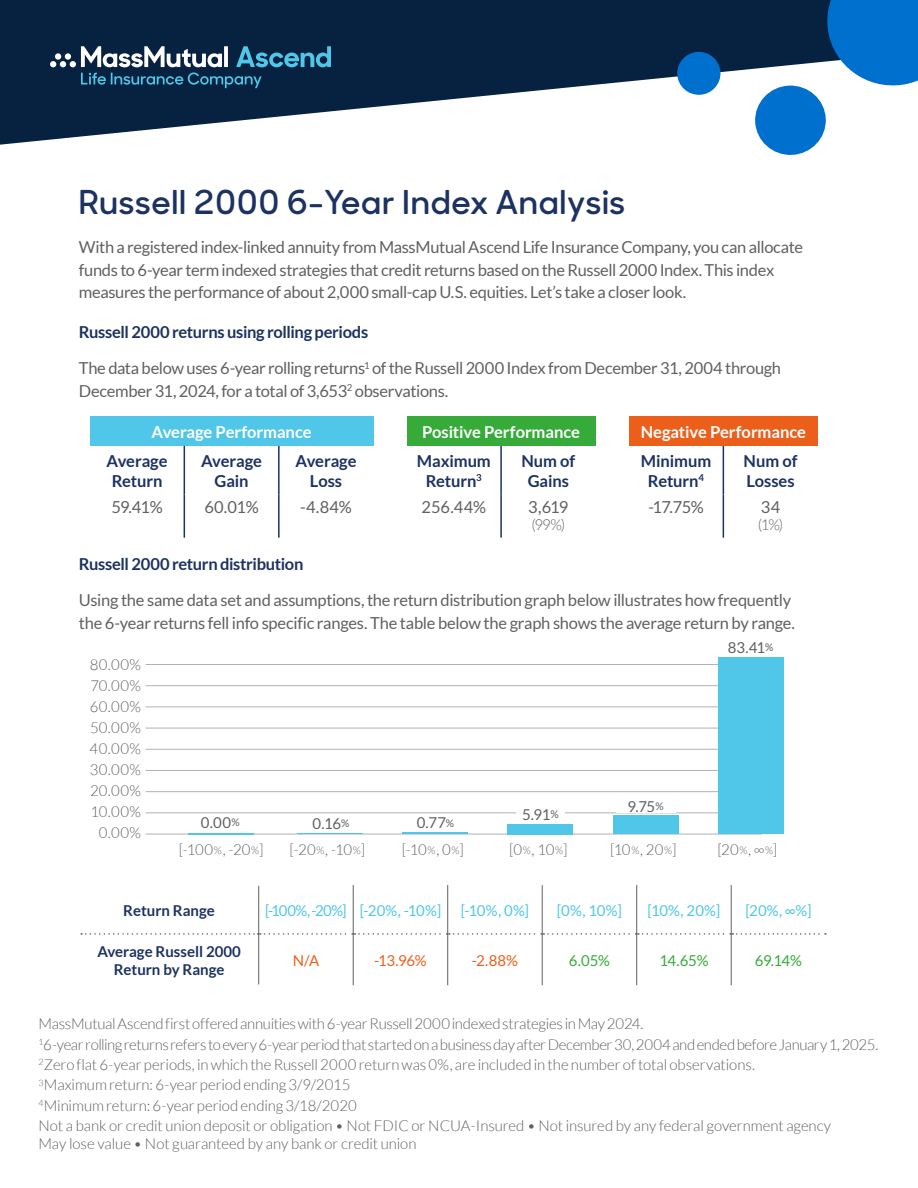
<style>
.page{position:relative;width:918px;height:1188px;background:#fff}
.page>*{position:absolute;margin:0;border:0;box-sizing:border-box;transform-origin:0 0}
.t1{font:600 33px "MM Sharp Sans";letter-spacing:.02em;color:#1c3262}
.t2{font:16.5px/22.5px "Lato";letter-spacing:-.02em;color:#5f6060}
.t3{font:700 16.5px/19.8px "Lato";letter-spacing:-.01em;color:#1c3262;text-align:center}
.t4{font:700 16.5px "Lato";letter-spacing:-.005em;color:#fff}
.t5{font:300 15px/20.5px "Lato";letter-spacing:-.01em;color:#5f6060}
.t6{font:15px "Lato";letter-spacing:-.025em;color:#50c7e8}
.t7{font:300 15px/21px "Lato";letter-spacing:.045em;color:#5f6060;text-align:right}
.t8{font:700 15px/18px "Lato";color:#1c3262;text-align:center}
.t9{font:15px "Lato";letter-spacing:-.015em;color:#5f6060}
.t10{font:15px "Lato";letter-spacing:-.04em;color:#36ab39}
.t11{font:15px "Lato";color:#ec5f1b}
.s1{font-weight:700;color:#1c3262}
.s2{font-size:10.5px}
</style>
<div class="page">
<svg style="left:81px;top:933px;width:745px;height:2px"></svg>
<hr style="left:258px;top:886px;width:1px;height:48px;background:#5f6060">
<hr style="left:353px;top:885px;width:1px;height:49px;background:#5f6060">
<hr style="left:447px;top:885px;width:1px;height:49px;background:#5f6060">
<hr style="left:542px;top:885px;width:1px;height:49px;background:#5f6060">
<hr style="left:636px;top:885px;width:1px;height:49px;background:#5f6060">
<hr style="left:731px;top:885px;width:1px;height:49px;background:#5f6060">
<hr style="left:258px;top:934px;width:1px;height:51px;background:#5f6060">
<hr style="left:353px;top:934px;width:1px;height:51px;background:#5f6060">
<hr style="left:447px;top:934px;width:1px;height:51px;background:#5f6060">
<hr style="left:542px;top:934px;width:1px;height:51px;background:#5f6060">
<hr style="left:636px;top:934px;width:1px;height:51px;background:#5f6060">
<hr style="left:731px;top:934px;width:1px;height:51px;background:#5f6060">
<div style="left:90px;top:417px;width:283px;height:29px;background:#50c7e8"></div>
<hr style="left:184px;top:446px;width:1px;height:48px;background:#1c3262">
<hr style="left:278px;top:446px;width:2px;height:48px;background:#1c3262">
<hr style="left:184px;top:494px;width:1px;height:44px;background:#1c3262">
<hr style="left:278px;top:494px;width:2px;height:44px;background:#1c3262">
<div style="left:407px;top:417px;width:189px;height:29px;background:#36ab39"></div>
<hr style="left:500px;top:446px;width:2px;height:48px;background:#1c3262">
<hr style="left:500px;top:494px;width:2px;height:44px;background:#1c3262">
<div style="left:629px;top:417px;width:189px;height:29px;background:#ec5f1b"></div>
<hr style="left:723px;top:446px;width:1px;height:48px;background:#1c3262">
<hr style="left:723px;top:494px;width:1px;height:44px;background:#1c3262">
<svg style="left:0;top:0;width:677px;height:145px;fill:#072241"></svg>
<svg style="left:677px;top:0;width:241px;height:155px"></svg>
<svg style="left:50px;top:46px;width:281px;height:42px;background:#2f536e"></svg>
<div style="left:65px;top:53px;width:6px;height:7px;background:#fff;border-radius:50%"></div>
<div style="left:55px;top:53px;width:6px;height:7px;background:#fff;border-radius:50%"></div>
<hr style="left:146px;top:813px;width:616px;height:1px;background:#b0b1b1">
<hr style="left:146px;top:770px;width:616px;height:1px;background:#b0b1b1">
<hr style="left:146px;top:749px;width:616px;height:1px;background:#b0b1b1">
<hr style="left:146px;top:834px;width:616px;height:1px;background:#b0b1b1">
<hr style="left:146px;top:791px;width:616px;height:1px;background:#b0b1b1">
<hr style="left:146px;top:707px;width:616px;height:1px;background:#b0b1b1">
<hr style="left:146px;top:685px;width:616px;height:1px;background:#b0b1b1">
<hr style="left:146px;top:664px;width:616px;height:1px;background:#b0b1b1">
<hr style="left:146px;top:728px;width:616px;height:1px;background:#b0b1b1">
<hr style="left:298px;top:833px;width:65px;height:1px;background:#50c7e8">
<hr style="left:189px;top:834px;width:65px;height:1px;background:#50c7e8">
<hr style="left:403px;top:833px;width:65px;height:1px;background:#50c7e8">
<div style="left:508px;top:824px;width:65px;height:10px;background:#50c7e8"></div>
<div style="left:613px;top:815px;width:65px;height:19px;background:#50c7e8"></div>
<div style="left:718px;top:657px;width:65px;height:177px;background:#50c7e8"></div>
<div style="left:516px;top:808px;width:49px;height:12px;background:#fff"></div>
<h1 class="t1" style="left:79px;top:177px;width:548px">Russell 2000 6-Year Index Analysis</h1>
<p class="t2" style="left:79px;top:236px;width:726px">With a registered index-linked annuity from MassMutual Ascend Life Insurance Company, you can allocate funds to 6-year term indexed strategies that credit returns based on the Russell 2000 Index. This index measures the performance of about 2,000 small-cap U.S. equities. Let’s take a closer look.</p>
<p class="t2" style="left:79px;top:314px;width:704px;line-height:36px"><span class="s1">Russell 2000 returns using rolling periods<br></span>The data below uses 6-year rolling returns<sup>1</sup> of the Russell 2000 Index from December 31, 2004 through</p>
<p class="t2" style="left:79px;top:380px;width:371px">December 31, 2024, for a total of 3,653<sup>2</sup> observations.</p>
<p class="t4" style="left:152px;top:422px;width:161px">Average Performance</p>
<p class="t3" style="left:107px;top:451px;width:62px">Average<br>Return</p>
<p class="t3" style="left:201px;top:451px;width:62px">Average<br>Gain</p>
<p class="t3" style="left:296px;top:451px;width:62px">Average<br>Loss</p>
<p class="t2" style="left:111px;top:496px;width:53px">59.41%</p>
<p class="t2" style="left:204px;top:496px;width:56px">60.01%</p>
<p class="t2" style="left:300px;top:496px;width:53px">-4.84%</p>
<p class="t4" style="left:422px;top:422px;width:159px">Positive Performance</p>
<p class="t3" style="left:417px;top:451px;width:76px">Maximum<br>Return<sup>3</sup></p>
<p class="t3" style="left:521px;top:451px;width:55px">Num of<br>Gains</p>
<p class="t2" style="left:422px;top:496px;width:66px">256.44%</p>
<p class="t2" style="left:528px;top:496px;width:42px">3,619</p>
<p class="t5" style="left:531px;top:514px;width:35px">(99%)</p>
<p class="t4" style="left:641px;top:422px;width:167px">Negative Performance</p>
<p class="t3" style="left:641px;top:451px;width:72px">Minimum<br>Return<sup>4</sup></p>
<p class="t3" style="left:744px;top:451px;width:55px;text-align:left">Num of<br>Losses</p>
<p class="t2" style="left:648px;top:496px;width:57px">-17.75%</p>
<p class="t2" style="left:761px;top:496px;width:21px">34</p>
<p class="t5" style="left:758px;top:514px;width:27px">(1%)</p>
<p class="t3" style="left:79px;top:554px;width:226px">Russell 2000 return distribution</p>
<p class="t2" style="left:79px;top:589px;width:718px">Using the same data set and assumptions, the return distribution graph below illustrates how frequently the 6-year returns fell info specific ranges. The table below the graph shows the average return by range.</p>
<p class="t7" style="left:90px;top:654px;width:53px">80.00%<br>70.00%<br>60.00%<br>50.00%<br>40.00%<br>30.00%<br>20.00%<br>10.00%<br>0.00%</p>
<p class="t9" style="left:728px;top:639px;width:47px">83.41<span class="s2">%</span></p>
<p class="t9" style="left:201px;top:814px;width:40px">0.00<span class="s2">%</span></p>
<p class="t5" style="left:179px;top:840px;width:86px">[-100<span class="s2">%</span>, -20<span class="s2">%</span>]</p>
<p class="t9" style="left:313px;top:815px;width:39px">0.16<span class="s2">%</span></p>
<p class="t9" style="left:417px;top:814px;width:39px">0.77<span class="s2">%</span></p>
<p class="t9" style="left:522px;top:806px;width:38px">5.91<span class="s2">%</span></p>
<p class="t9" style="left:628px;top:798px;width:37px">9.75<span class="s2">%</span></p>
<p class="t5" style="left:290px;top:840px;width:77px">[-20<span class="s2">%</span>, -10<span class="s2">%</span>]</p>
<p class="t5" style="left:402px;top:840px;width:64px">[-10<span class="s2">%</span>, 0<span class="s2">%</span>]</p>
<p class="t5" style="left:509px;top:840px;width:60px">[0<span class="s2">%</span>, 10<span class="s2">%</span>]</p>
<p class="t5" style="left:610px;top:840px;width:68px">[10<span class="s2">%</span>, 20<span class="s2">%</span>]</p>
<p class="t5" style="left:717px;top:840px;width:61px">[20<span class="s2">%</span>, ∞<span class="s2">%</span>]</p>
<p class="t8" style="left:123px;top:901px;width:93px">Return Range</p>
<p class="t6" style="left:265px;top:902px;width:178px">[-100%, -20%] [-20%, -10%]</p>
<p class="t6" style="left:461px;top:902px;width:70px">[-10%, 0%]</p>
<p class="t6" style="left:557px;top:902px;width:66px">[0%, 10%]</p>
<p class="t6" style="left:648px;top:902px;width:74px">[10%, 20%]</p>
<p class="t6" style="left:745px;top:902px;width:68px">[20%, ∞%]</p>
<p class="t8" style="left:97px;top:942px;width:145px">Average Russell 2000<br>Return by Range</p>
<p class="t11" style="left:293px;top:952px;width:28px">N/A</p>
<p class="t11" style="left:374px;top:952px;width:54px">-13.96%</p>
<p class="t11" style="left:472px;top:952px;width:48px">-2.88%</p>
<p class="t10" style="left:569px;top:952px;width:43px">6.05%</p>
<p class="t10" style="left:659px;top:952px;width:51px">14.65%</p>
<p class="t10" style="left:755px;top:952px;width:48px">69.14%</p>
<p class="t5" style="left:38px;top:1013px;width:841px">MassMutual Ascend first offered annuities with 6-year Russell 2000 indexed strategies in May 2024.<br><sup>1</sup>6-year rolling returns refers to every 6-year period that started on a business day after December 30, 2004 and ended before January 1, 2025.<br><sup>2</sup>Zero flat 6-year periods, in which the Russell 2000 return was 0%, are included in the number of total observations.<br><sup>3</sup>Maximum return: 6-year period ending 3/9/2015<br><sup>4</sup>Minimum return: 6-year period ending 3/18/2020<br>Not a bank or credit union deposit or obligation • Not FDIC or NCUA-Insured • Not insured by any federal government agency</p>
<p class="t5" style="left:38px;top:1133px;width:380px">May lose value • Not guaranteed by any bank or credit union</p>
</div>
